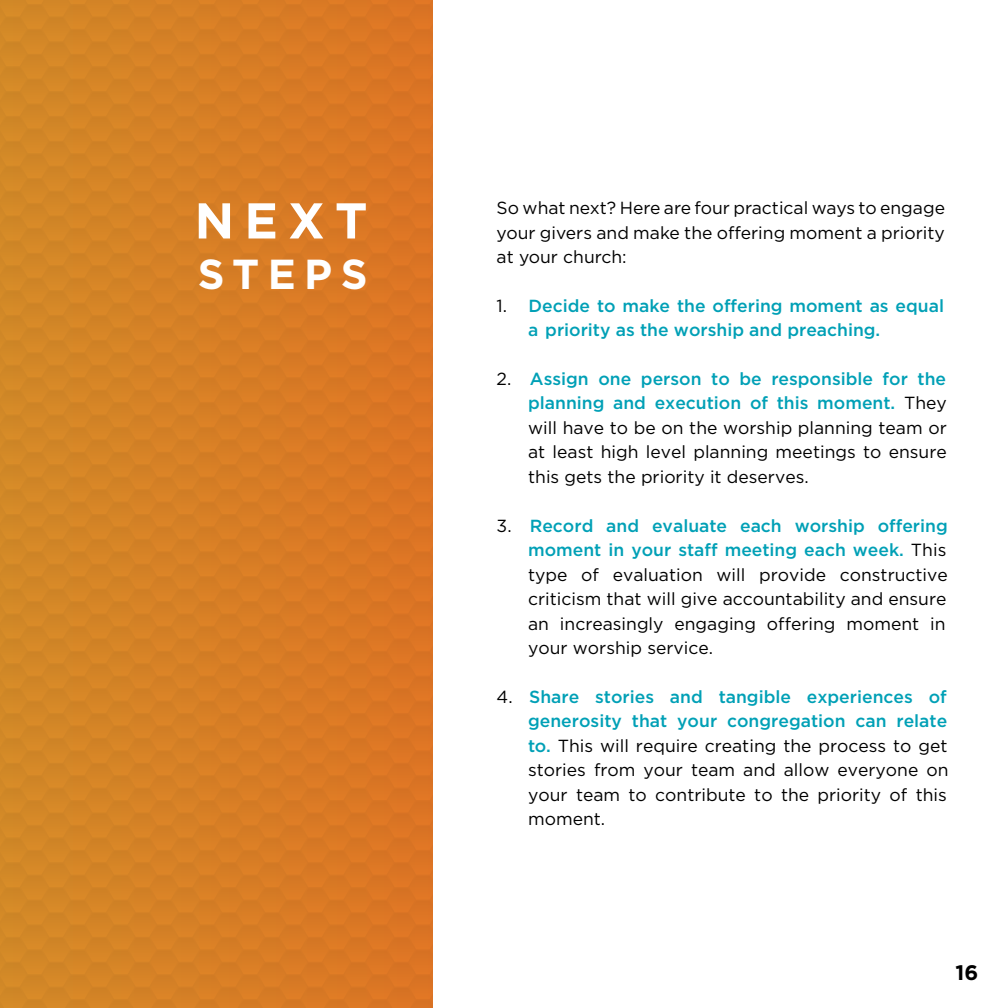
<style>
.page{position:relative;width:1008px;height:1008px;background:#fff}
.page>*{position:absolute;margin:0;border:0;box-sizing:border-box;transform-origin:0 0}
.t1{font:700 50.23px "Gotham";color:#fff}
.t2{font:700 41.82px "Gotham";letter-spacing:.2em;color:#fff}
.t3{font:700 21px "Gotham";color:#000}
.t4{font:17.5px/24.5px "Gotham";color:#000;text-align:justify}
.t5{font:500 17.5px/24.5px "Gotham";color:#00a0b6}
.s1{font-weight:400;color:#000}
.s2{font-weight:500;color:#00a0b6}
</style>
<div class="page">
<img style="left:0;top:0;width:433px;height:1008px">
<h1 class="t1" style="left:195px;top:187px;width:174px">NEXT</h1>
<h2 class="t2" style="left:198px;top:246px;width:171px">STEPS</h2>
<p class="t4" style="left:497px;top:195px;width:450px">So what next? Here are four practical ways to engage your givers and make the offering moment a priority at your church:</p>
<p class="t5" style="left:528px;top:293px;width:417px;text-indent:-32px"><span class="s1">1.</span> Decide to make the offering moment as equal a priority as the worship and preaching.</p>
<p class="t4" style="left:528px;top:366px;width:420px;text-indent:-32px">2. <span class="s2">Assign one person to be responsible for the planning and execution of this moment.</span> They will have to be on the worship planning team or at least high level planning meetings to ensure this gets the priority it deserves.</p>
<p class="t4" style="left:528px;top:513px;width:421px;text-align:left;text-indent:-31px">3. <span class="s2">Record and evaluate each worship offering moment in your staff meeting each week.</span> This type of evaluation will provide constructive criticism that will give accountability and ensure an increasingly engaging offering moment in your worship service.</p>
<p class="t4" style="left:528px;top:684px;width:422px;text-indent:-32px">4. <span class="s2">Share stories and tangible experiences of generosity that your congregation can relate to.</span> This will require creating the process to get stories from your team and allow everyone on your team to contribute to the priority of this moment.</p>
<p class="t3" style="left:955px;top:958px;width:24px">16</p>
</div>
